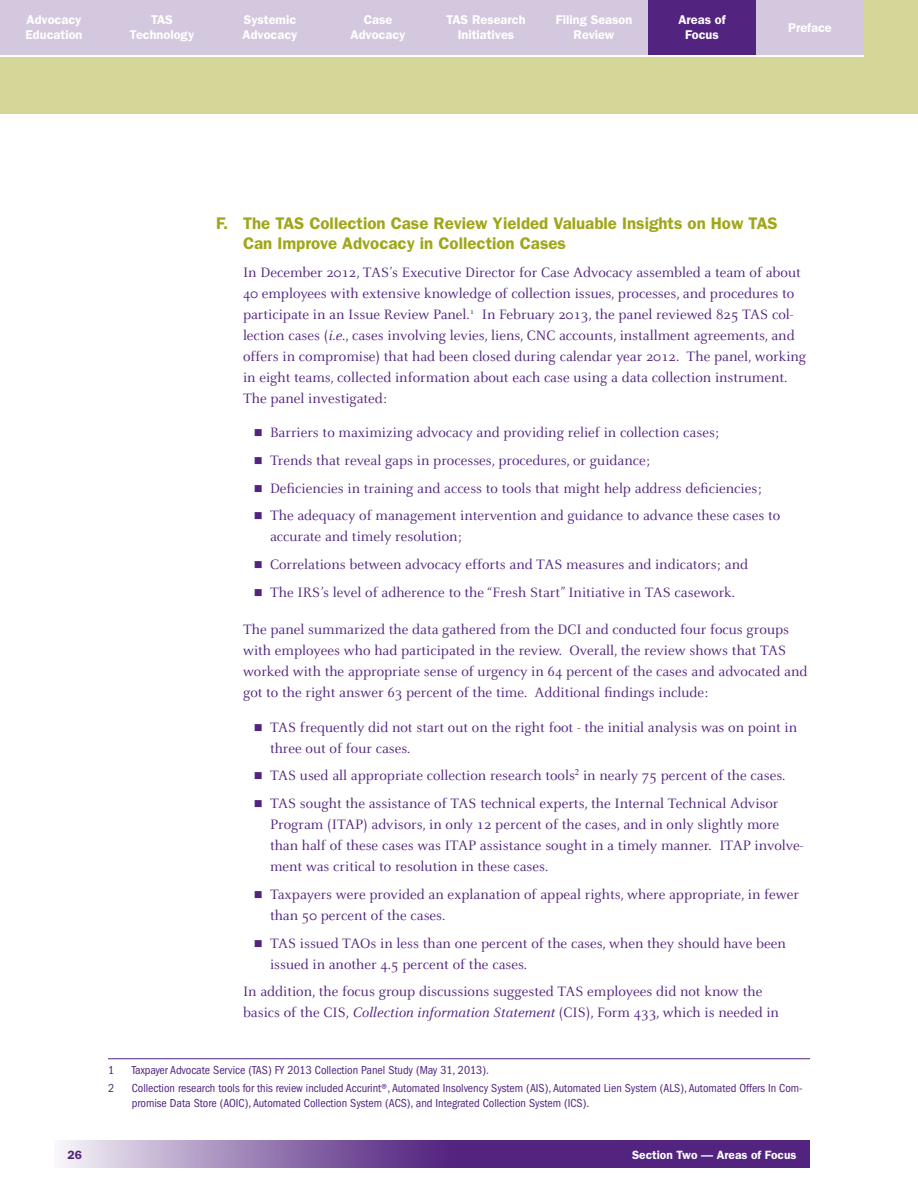
<style>
.page{position:relative;width:918px;height:1188px;background:#fff}
.page>*{position:absolute;margin:0;border:0;box-sizing:border-box;transform-origin:0 0}
.t1{font:600 16.8px/20.2px "Franklin Gothic";color:#9fa617}
.t2{font:15px/21px "Celeste";color:#52247f}
.t3{font:600 12.75px/15px "Franklin Gothic";color:#fff;text-align:center}
.t4{font:condensed 12px/15px "Franklin Gothic";color:#52247f}
.t5{font:600 12px "Franklin Gothic";color:#fff}
.t6{font:600 12px "Franklin Gothic";color:#52247f}
.s1{font-style:italic}
</style>
<div class="page">
<svg style="left:60px;top:1141px;width:750px;height:27px;background:#7a569c"></svg>
<div style="left:0;top:0;width:918px;height:114px;background:#d4d797"></div>
<hr style="left:0;top:54px;width:864px;height:3px;background:#fff">
<div style="left:324px;top:0;width:108px;height:54px;background:#d4c8df"></div>
<div style="left:432px;top:0;width:108px;height:54px;background:#d4c8df"></div>
<div style="left:540px;top:0;width:108px;height:54px;background:#d4c8df"></div>
<div style="left:648px;top:0;width:108px;height:54px;background:#52247f"></div>
<div style="left:0;top:0;width:108px;height:54px;background:#d4c8df"></div>
<div style="left:108px;top:0;width:108px;height:54px;background:#d4c8df"></div>
<div style="left:216px;top:0;width:108px;height:54px;background:#d4c8df"></div>
<div style="left:756px;top:0;width:108px;height:54px;background:#d4c8df"></div>
<hr style="left:108px;top:1058px;width:702px;height:1px;background:#52247f">
<p class="t3" style="left:26px;top:12px;width:58px;text-align:left">Advocacy<br>Education</p>
<p class="t3" style="left:130px;top:12px;width:66px">TAS<br>Technology</p>
<p class="t3" style="left:243px;top:12px;width:56px;text-align:left">Systemic<br>Advocacy</p>
<p class="t3" style="left:351px;top:12px;width:56px">Case<br>Advocacy</p>
<p class="t3" style="left:446px;top:12px;width:81px">TAS Research<br>Initiatives</p>
<p class="t3" style="left:556px;top:12px;width:78px">Filing Season<br>Review</p>
<p class="t3" style="left:678px;top:12px;width:49px">Areas of<br>Focus</p>
<p class="t3" style="left:788px;top:20px;width:45px">Preface</p>
<p class="t1" style="left:243px;top:213px;width:536px;text-indent:-27px">F. The TAS Collection Case Review Yielded Valuable Insights on How TAS<br>Can Improve Advocacy in Collection Cases</p>
<p class="t2" style="left:243px;top:262px;width:565px">In December 2012, TAS’s Executive Director for Case Advocacy assembled a team of about 40 employees with extensive knowledge of collection issues, processes, and procedures to participate in an Issue Review Panel. <sup>1</sup> In February 2013, the panel reviewed 825 TAS col&shy;lection cases (<span class="s1">i.e</span>., cases involving levies, liens, CNC accounts, installment agreements, and offers in compromise) that had been closed during calendar year 2012. The panel, working in eight teams, collected information about each case using a data collection instrument.<br>The panel investigated:</p>
<p class="t2" style="left:270px;top:419px;width:512px;line-height:27.8px">Barriers to maximizing advocacy and providing relief in collection cases;<br>Trends that reveal gaps in processes, procedures, or guidance;<br>Deficiencies in training and access to tools that might help address deficiencies; The adequacy of management intervention and guidance to advance these cases to</p>
<p class="t2" style="left:270px;top:523px;width:480px;line-height:27.8px">accurate and timely resolution;<br>Correlations between advocacy efforts and TAS measures and indicators; and<br>The IRS’s level of adherence to the “Fresh Start” Initiative in TAS casework.</p>
<p class="t2" style="left:243px;top:619px;width:566px">The panel summarized the data gathered from the DCI and conducted four focus groups with employees who had participated in the review. Overall, the review shows that TAS worked with the appropriate sense of urgency in 64 percent of the cases and advocated and got to the right answer 63 percent of the time. Additional findings include:</p>
<p class="t2" style="left:270px;top:717px;width:529px">TAS frequently did not start out on the right foot - the initial analysis was on point in three out of four cases.</p>
<p class="t2" style="left:270px;top:762px;width:515px;line-height:27.8px">TAS used all appropriate collection research tools<sup>2</sup> in nearly 75 percent of the cases.<br>TAS sought the assistance of TAS technical experts, the Internal Technical Advisor</p>
<p class="t2" style="left:270px;top:814px;width:535px">Program (ITAP) advisors, in only 12 percent of the cases, and in only slightly more than half of these cases was ITAP assistance sought in a timely manner. ITAP involve&shy;ment was critical to resolution in these cases.</p>
<p class="t2" style="left:270px;top:884px;width:531px">Taxpayers were provided an explanation of appeal rights, where appropriate, in fewer than 50 percent of the cases.</p>
<p class="t2" style="left:270px;top:933px;width:517px">TAS issued TAOs in less than one percent of the cases, when they should have been issued in another 4.5 percent of the cases.</p>
<p class="t2" style="left:243px;top:982px;width:538px">In addition, the focus group discussions suggested TAS employees did not know the basics of the CIS, <span class="s1">Collection information Statement</span> (CIS), Form 433, which is needed in</p>
<p class="t4" style="left:108px;top:1062px;width:8px">1</p>
<p class="t4" style="left:132px;top:1062px;width:359px">Taxpayer Advocate Service (TAS) FY 2013 Collection Panel Study (May 31, 2013).</p>
<p class="t4" style="left:108px;top:1081px;width:8px">2</p>
<p class="t4" style="left:132px;top:1081px;width:673px">Collection research tools for this review included Accurint®, Automated Insolvency System (AIS), Automated Lien System (ALS), Automated Offers In Com&shy;promise Data Store (AOIC), Automated Collection System (ACS), and Integrated Collection System (ICS).</p>
<p class="t6" style="left:67px;top:1148px;width:16px">26</p>
<p class="t5" style="left:632px;top:1148px;width:166px">Section Two — Areas of Focus</p>
</div>
